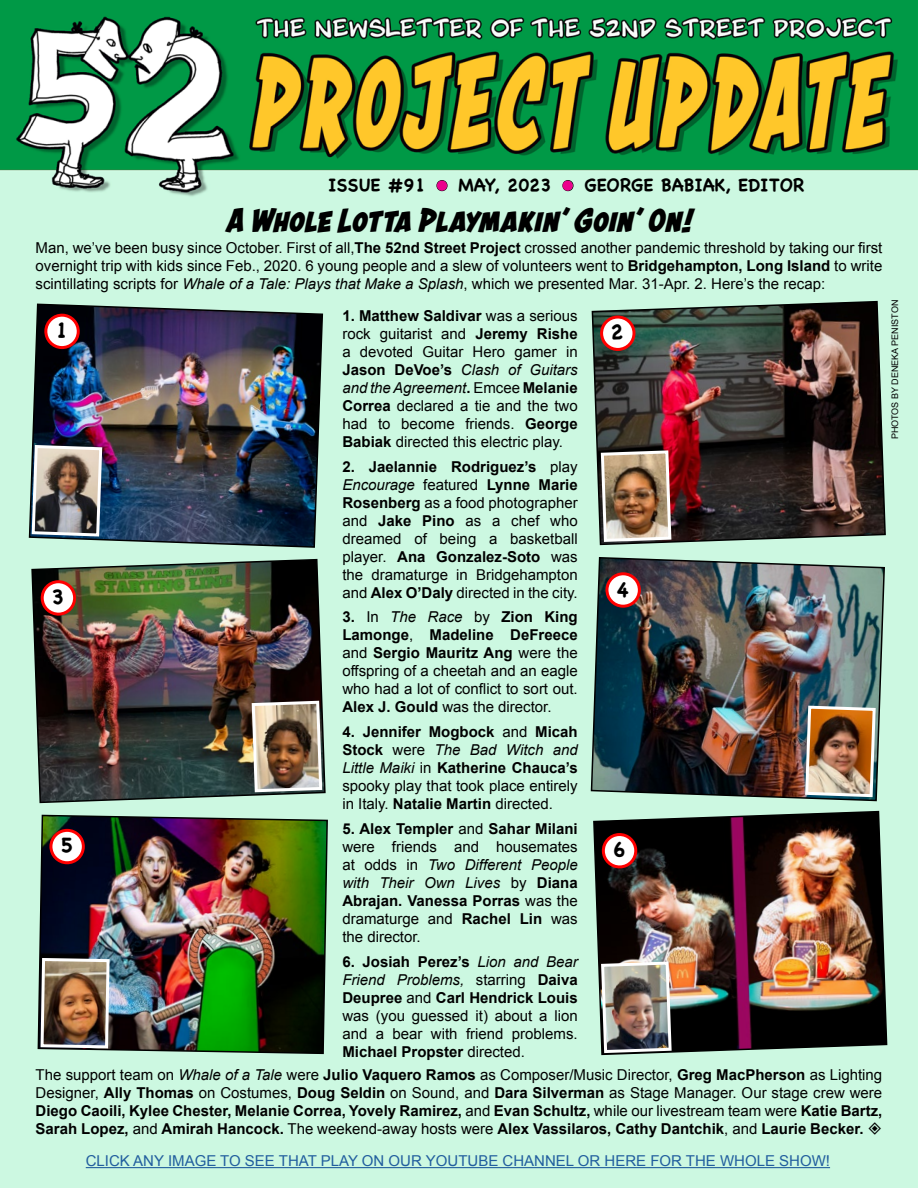
<style>
.page{position:relative;width:918px;height:1188px;background:#fff}
.page>*{position:absolute;margin:0;border:0;box-sizing:border-box;transform-origin:0 0}
.t1{font:italic 700 36px "Astounder Squared BB";color:#000}
.t2{font:700 18px "Chalkboard SE";color:#000}
.t3{font:15px/18px "Arial";color:#000;text-align:justify}
.t4{font:700 15px/18px "Arial";color:#000;text-align:justify}
.t5{font:15px "Arial";color:#215e9e}
.t6{font:9px "Arial";color:#000}
.s1{font-weight:700}
.s2{font-style:italic}
.s3{font-weight:400}
.s4{font-weight:400;font-style:italic}
</style>
<div class="page">
<img style="left:0;top:0;width:918px;height:1188px">
<img style="left:28px;top:303px;width:296px;height:246px">
<svg style="left:46px;top:315px;width:33px;height:33px"></svg>
<div style="left:44px;top:313px;width:36px;height:36px;border:3px solid #f00;border-radius:50%"></div>
<hr style="left:86px;top:1167px;width:744px;height:1px;background:#215e9e">
<img style="left:30px;top:443px;width:74px;height:95px">
<img style="left:591px;top:300px;width:296px;height:246px">
<svg style="left:601px;top:317px;width:33px;height:33px"></svg>
<div style="left:600px;top:315px;width:36px;height:36px;border:3px solid #f00;border-radius:50%"></div>
<img style="left:31px;top:558px;width:295px;height:246px">
<img style="left:590px;top:556px;width:296px;height:246px">
<img style="left:37px;top:814px;width:292px;height:241px">
<img style="left:592px;top:810px;width:296px;height:246px">
<img style="left:804px;top:704px;width:73px;height:95px">
<img style="left:599px;top:449px;width:74px;height:95px">
<img style="left:250px;top:699px;width:74px;height:95px">
<img style="left:600px;top:960px;width:73px;height:95px">
<img style="left:39px;top:956px;width:72px;height:94px">
<svg style="left:51px;top:830px;width:33px;height:33px"></svg>
<div style="left:49px;top:829px;width:36px;height:35px;border:3px solid #f00;border-radius:50%"></div>
<svg style="left:42px;top:581px;width:33px;height:33px"></svg>
<div style="left:40px;top:580px;width:36px;height:36px;border:3px solid #f00;border-radius:50%"></div>
<svg style="left:607px;top:573px;width:33px;height:34px"></svg>
<div style="left:605px;top:572px;width:36px;height:36px;border:3px solid #f00;border-radius:50%"></div>
<svg style="left:603px;top:834px;width:33px;height:33px"></svg>
<div style="left:602px;top:833px;width:36px;height:36px;border:3px solid #f00;border-radius:50%"></div>
<svg style="left:437px;top:180px;width:10px;height:11px"></svg>
<svg style="left:563px;top:180px;width:10px;height:11px"></svg>
<svg style="left:869px;top:1123px;width:12px;height:12px"></svg>
<svg style="left:58px;top:323px;width:8px;height:15px"></svg>
<svg style="left:612px;top:324px;width:11px;height:16px"></svg>
<svg style="left:62px;top:838px;width:10px;height:15px"></svg>
<svg style="left:53px;top:589px;width:10px;height:16px"></svg>
<svg style="left:617px;top:581px;width:12px;height:16px"></svg>
<svg style="left:614px;top:841px;width:11px;height:16px"></svg>
<p class="t2" style="left:328px;top:174px;width:99px">ISSUE #91</p>
<p class="t2" style="left:458px;top:174px;width:95px">MAY, 2023</p>
<p class="t2" style="left:584px;top:174px;width:222px">GEORGE BABIAK, EDITOR</p>
<h1 class="t1" style="left:226px;top:199px;width:468px">A Whole Lotta Playmakin’ Goin’ On!</h1>
<p class="t3" style="left:36px;top:239px;width:848px">Man, we’ve been busy since October. First of all,<span class="s1">The 52nd Street Project</span> crossed another pandemic threshold by taking our first overnight trip with kids since Feb., 2020. 6 young people and a slew of volunteers went to <span class="s1">Bridgehampton, Long Island</span> to write scintillating scripts for <span class="s2">Whale of a Tale: Plays that Make a Splash</span>, which we presented Mar. 31-Apr. 2. Here’s the recap:</p>
<p class="t3" style="left:342px;top:307px;width:237px"><span class="s1">1. Matthew Saldivar</span> was a serious rock guitarist and <span class="s1">Jeremy Rishe </span>a devoted Guitar Hero gamer in <span class="s1">Jason DeVoe’s</span> <span class="s2">Clash of Guitars and the Agreement</span><span class="s1">.</span> Emcee <span class="s1">Melanie Correa</span> declared a tie and the two had to become friends. <span class="s1">George Babiak</span> directed this electric play.</p>
<p class="t3" style="left:342px;top:458px;width:237px"><span class="s1">2. Jaelannie Rodriguez’s</span> play <span class="s2">Encourage</span> featured <span class="s1">Lynne Marie Rosenberg</span> as a food photographer and <span class="s1">Jake Pino</span> as a chef who dreamed of being a basketball player. <span class="s1">Ana Gonzalez-Soto</span> was the dramaturge in Bridgehampton and <span class="s1">Alex O’Daly</span> directed in the city.</p>
<p class="t3" style="left:342px;top:608px;width:237px"><span class="s1">3.</span> In <span class="s2">The Race</span> by <span class="s1">Zion King Lamonge</span>, <span class="s1">Madeline DeFreece </span>and <span class="s1">Sergio Mauritz Ang</span> were the offspring of a cheetah and an eagle who had a lot of conflict to sort out.<br><span class="s1">Alex J. Gould</span> was the director.</p>
<p class="t4" style="left:342px;top:723px;width:237px">4. Jennifer Mogbock <span class="s3">and</span> Micah Stock <span class="s3">were</span> <span class="s4">The Bad Witch and Little Maiki</span> <span class="s3">in</span> Katherine Chauca’s <span class="s3">spooky play that took place entirely in Italy.</span> Natalie Martin <span class="s3">directed.</span></p>
<p class="t3" style="left:342px;top:820px;width:237px"><span class="s1">5. Alex Templer</span> and <span class="s1">Sahar Milani </span>were friends and housemates at odds in <span class="s2">Two Different People with Their Own Lives</span> by <span class="s1">Diana Abrajan. Vanessa Porras</span> was the dramaturge and <span class="s1">Rachel Lin</span> was the director.</p>
<p class="t3" style="left:342px;top:953px;width:237px"><span class="s1">6. Josiah Perez’s</span> <span class="s2">Lion and Bear Friend Problems,</span> starring <span class="s1">Daiva Deupree</span> and <span class="s1">Carl Hendrick Louis </span>was (you guessed it) about a lion and a bear with friend problems.<br><span class="s1">Michael Propster</span> directed.</p>
<p class="t4" style="left:36px;top:1067px;width:848px"><span class="s3">The support team on</span> <span class="s4">Whale of a Tale</span> <span class="s3">were</span> Julio Vaquero Ramos <span class="s3">as Composer/Music Director,</span> Greg MacPherson <span class="s3">as Lighting Designer,</span> Ally Thomas <span class="s3">on Costumes,</span> Doug Seldin <span class="s3">on Sound, and</span> Dara Silverman <span class="s3">as Stage Manager. Our stage crew were </span>Diego Caoili, Kylee Chester, Melanie Correa, Yovely Ramirez, <span class="s3">and</span> Evan Schultz, <span class="s3">while our livestream team were</span> Katie Bartz, Sarah Lopez, <span class="s3">and</span> Amirah Hancock. <span class="s3">The weekend-away hosts were</span> Alex Vassilaros, Cathy Dantchik<span class="s3">, and</span> Laurie Becker.</p>
<p class="t5" style="left:86px;top:1151px;width:746px">CLICK ANY IMAGE TO SEE THAT PLAY ON OUR YOUTUBE CHANNEL OR HERE FOR THE WHOLE SHOW!</p>
<p class="t6" style="left:889px;top:439px;width:141px;rotate:-90deg">PHOTOS BY DENEKA PENISTON</p>
</div>
